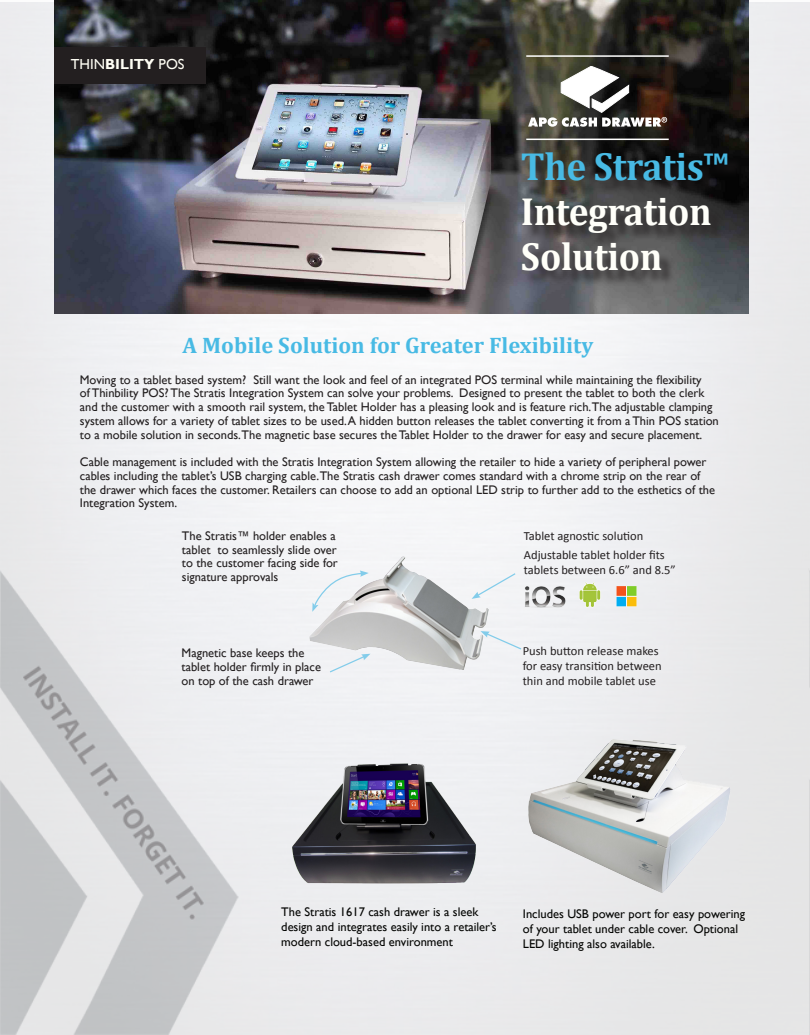
<style>
.page{position:relative;width:810px;height:1035px;background:#fff}
.page>*{position:absolute;margin:0;border:0;box-sizing:border-box;transform-origin:0 0}
.t1{font:700 39.38px/45px "Cambria";letter-spacing:-.01em;color:#48bae4;scale:.95 1}
.t2{font:700 39.38px "Cambria";letter-spacing:-.01em;color:#fffff9;scale:.95 1}
.t3{font:700 22.5px "Cambria";color:#48bae4}
.t4{font:14.5px "Gill Sans";color:#fffef4}
.t5{font:12.5px/13.8px "Gill Sans";color:#231f20}
.t6{font:12.5px/15px "Gill Sans";color:#040503}
.t7{font:12.5px/15px "Calibri";color:#231f20}
.s1{font-weight:700}
.s2{color:#fffff9}
</style>
<div class="page">
<img style="left:0;top:2px;width:810px;height:1033px">
<img style="left:54px;top:0;width:695px;height:314px">
<div style="left:524px;top:154px;width:219px;height:132px;background:#231f20;opacity:.75"></div>
<img style="left:527px;top:737px;width:205px;height:158px">
<img style="left:287px;top:762px;width:191px;height:121px">
<hr style="left:526px;top:55px;width:143px;height:2px;background:#fff">
<hr style="left:526px;top:139px;width:143px;height:1px;background:#fff">
<svg style="left:528px;top:66px;width:139px;height:61px"></svg>
<div style="left:54px;top:47px;width:152px;height:37px;background:#231f20"></div>
<div style="left:74px;top:62px;width:125px;height:23px;background:#231f20"></div>
<img style="left:306px;top:554px;width:187px;height:119px">
<svg style="left:312px;top:570px;width:57px;height:42px"></svg>
<svg style="left:472px;top:572px;width:45px;height:27px"></svg>
<svg style="left:480px;top:631px;width:43px;height:20px"></svg>
<img style="left:513px;top:575px;width:136px;height:42px">
<svg style="left:328px;top:654px;width:42px;height:20px"></svg>
<p class="t4" style="left:71px;top:56px;width:115px">THIN<span class="s1">BILITY</span> POS</p>
<p class="t1" style="left:521px;top:143px;width:221px">The Stratis™<br><span class="s2">Integration</span></p>
<p class="t2" style="left:521px;top:229px;width:151px">Solution</p>
<p class="t3" style="left:183px;top:330px;width:412px">A Mobile Solution for Greater Flexibility</p>
<p class="t5" style="left:80px;top:373px;width:641px">Moving to a tablet based system? Still want the look and feel of an integrated POS terminal while maintaining the flexibility<br>of Thinbility POS? The Stratis Integration System can solve your problems. Designed to present the tablet to both the clerk and the customer with a smooth rail system, the Tablet Holder has a pleasing look and is feature rich.The adjustable clamping system allows for a variety of tablet sizes to be used. A hidden button releases the tablet converting it from a Thin POS station to a mobile solution in seconds.The magnetic base secures the Tablet Holder to the drawer for easy and secure placement.</p>
<p class="t5" style="left:80px;top:455px;width:637px">Cable management is included with the Stratis Integration System allowing the retailer to hide a variety of peripheral power cables including the tablet’s USB charging cable.The Stratis cash drawer comes standard with a chrome strip on the rear of the drawer which faces the customer. Retailers can choose to add an optional LED strip to further add to the esthetics of the Integration System.</p>
<p class="t5" style="left:182px;top:529px;width:158px">The Stratis™ holder enables a tablet to seamlessly slide over to the customer facing side for signature approvals</p>
<p class="t5" style="left:182px;top:647px;width:141px">Magnetic base keeps the tablet holder firmly in place on top of the cash drawer</p>
<p class="t7" style="left:524px;top:528px;width:121px">Tablet agnostic solution</p>
<p class="t7" style="left:524px;top:548px;width:153px">Adjustable tablet holder fits tablets between 6.6” and 8.5”</p>
<p class="t7" style="left:523px;top:644px;width:140px">Push button release makes for easy transition between thin and mobile tablet use</p>
<p class="t6" style="left:281px;top:905px;width:217px">The Stratis 1617 cash drawer is a sleek design and integrates easily into a retailer’s modern cloud-based environment</p>
<p class="t6" style="left:523px;top:906px;width:224px">Includes USB power port for easy powering of your tablet under cable cover. Optional<br>LED lighting also available.</p>
</div>
